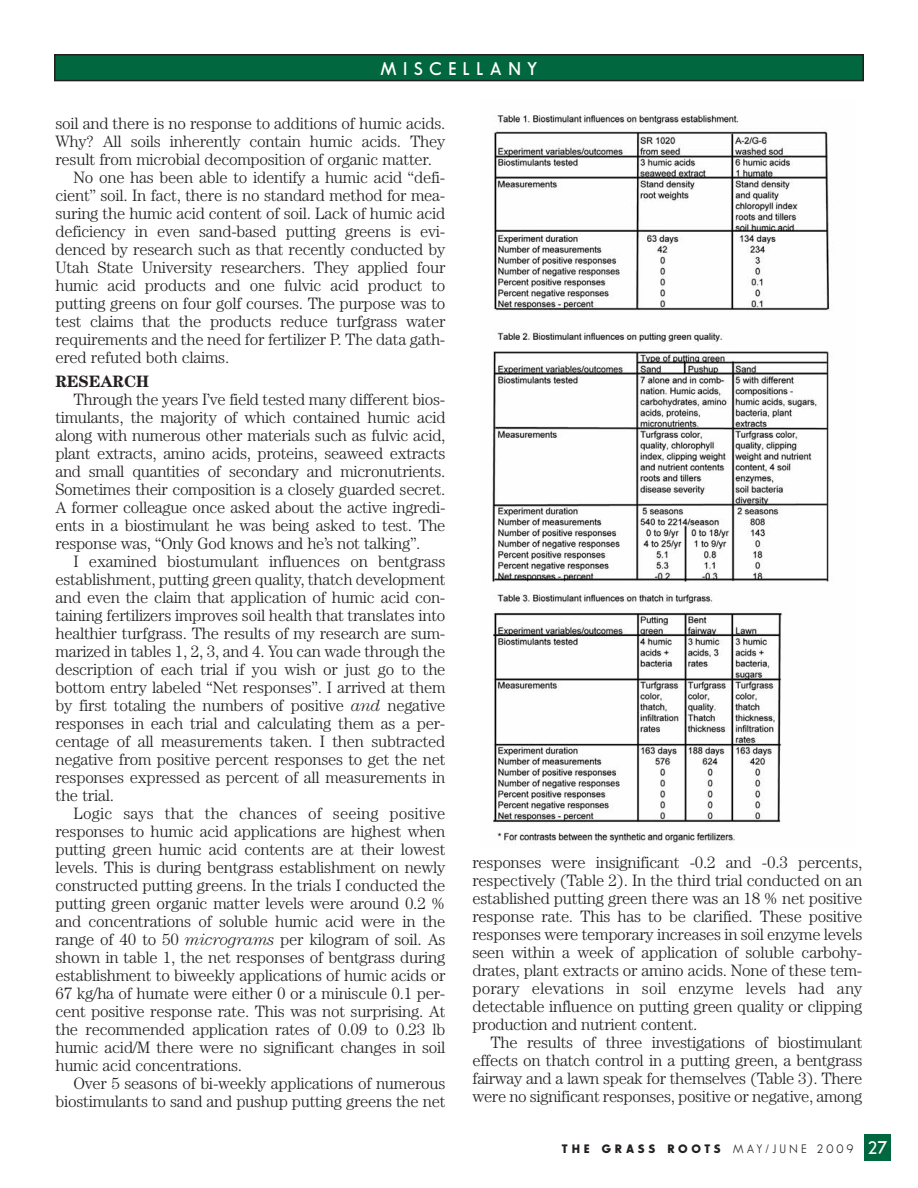
<style>
.page{position:relative;width:918px;height:1188px;background:#fff}
.page>*{position:absolute;margin:0;border:0;box-sizing:border-box;transform-origin:0 0}
.t1{font:600 18px "Sans Serif FLF";letter-spacing:.355em;color:#fff}
.t2{font:300 16.5px "Century";letter-spacing:-.015em;color:#231f20}
.t3{font:300 16.5px "Century";letter-spacing:.005em;color:#231f20}
.t4{font:700 16.5px "Century";letter-spacing:-.01em;color:#231f20}
.t5{font:700 12px "Sans Serif FLF";letter-spacing:.31em;color:#231f20}
.s1{font-style:italic}
.s2{font-weight:400}
.s3{font-weight:600;font-size:18px;color:#fff}
</style>
<div class="page">
<div style="left:864px;top:1134px;width:27px;height:27px;background:#00673e"></div>
<div style="left:55px;top:55px;width:808px;height:26px;background:#00673e"></div>
<div style="left:54px;top:54px;width:810px;height:27px;border:2px solid #231f20"></div>
<img style="left:492px;top:115px;width:338px;height:709px">
<img style="left:497px;top:832px;width:238px;height:11px">
<p class="t1" style="left:381px;top:61px;width:158px">MISCELLANY</p>
<p class="t2" style="left:55px;top:118px;width:391px">soil and there is no response to additions of humic acids.</p>
<p class="t2" style="left:55px;top:136px;width:391px">Why? All soils inherently contain humic acids. They</p>
<p class="t2" style="left:55px;top:154px;width:378px">result from microbial decomposition of organic matter.</p>
<p class="t2" style="left:74px;top:172px;width:373px">No one has been able to identify a humic acid “defi-</p>
<p class="t2" style="left:55px;top:190px;width:391px">cient” soil. In fact, there is no standard method for mea-</p>
<p class="t2" style="left:55px;top:208px;width:391px">suring the humic acid content of soil. Lack of humic acid</p>
<p class="t2" style="left:55px;top:226px;width:391px">deficiency in even sand-based putting greens is evi-</p>
<p class="t2" style="left:55px;top:244px;width:391px">denced by research such as that recently conducted by</p>
<p class="t2" style="left:55px;top:262px;width:391px">Utah State University researchers. They applied four</p>
<p class="t2" style="left:55px;top:280px;width:391px">humic acid products and one fulvic acid product to</p>
<p class="t2" style="left:55px;top:298px;width:391px">putting greens on four golf courses. The purpose was to</p>
<p class="t2" style="left:55px;top:316px;width:391px">test claims that the products reduce turfgrass water</p>
<p class="t2" style="left:55px;top:334px;width:391px">requirements and the need for fertilizer P. The data gath-</p>
<p class="t2" style="left:55px;top:352px;width:175px">ered refuted both claims.</p>
<p class="t4" style="left:55px;top:376px;width:95px">RESEARCH</p>
<p class="t2" style="left:74px;top:394px;width:373px">Through the years I’ve field tested many different bios-</p>
<p class="t2" style="left:55px;top:412px;width:392px">timulants, the majority of which contained humic acid</p>
<p class="t2" style="left:55px;top:430px;width:392px">along with numerous other materials such as fulvic acid,</p>
<p class="t2" style="left:55px;top:448px;width:392px">plant extracts, amino acids, proteins, seaweed extracts</p>
<p class="t2" style="left:55px;top:466px;width:392px">and small quantities of secondary and micronutrients.</p>
<p class="t2" style="left:55px;top:484px;width:392px">Sometimes their composition is a closely guarded secret.</p>
<p class="t2" style="left:55px;top:502px;width:392px">A former colleague once asked about the active ingredi-</p>
<p class="t2" style="left:55px;top:520px;width:392px">ents in a biostimulant he was being asked to test. The</p>
<p class="t2" style="left:55px;top:538px;width:366px">response was, “Only God knows and he’s not talking”.</p>
<p class="t2" style="left:74px;top:556px;width:373px">I examined biostumulant influences on bentgrass</p>
<p class="t2" style="left:55px;top:574px;width:391px">establishment, putting green quality, thatch development</p>
<p class="t2" style="left:55px;top:592px;width:391px">and even the claim that application of humic acid con-</p>
<p class="t2" style="left:55px;top:610px;width:392px">taining fertilizers improves soil health that translates into</p>
<p class="t2" style="left:55px;top:628px;width:391px">healthier turfgrass. The results of my research are sum-</p>
<p class="t2" style="left:55px;top:646px;width:391px">marized in tables 1, 2, 3, and 4. You can wade through the</p>
<p class="t2" style="left:55px;top:664px;width:392px">description of each trial if you wish or just go to the</p>
<p class="t2" style="left:55px;top:682px;width:391px">bottom entry labeled “Net responses”. I arrived at them</p>
<p class="t2" style="left:55px;top:700px;width:391px">by first totaling the numbers of positive <span class="s1">and</span> negative</p>
<p class="t2" style="left:55px;top:718px;width:391px">responses in each trial and calculating them as a per-</p>
<p class="t2" style="left:55px;top:736px;width:391px">centage of all measurements taken. I then subtracted</p>
<p class="t2" style="left:55px;top:754px;width:391px">negative from positive percent responses to get the net</p>
<p class="t2" style="left:55px;top:772px;width:391px">responses expressed as percent of all measurements in</p>
<p class="t2" style="left:55px;top:790px;width:60px">the trial.</p>
<p class="t3" style="left:74px;top:808px;width:373px">Logic says that the chances of seeing positive</p>
<p class="t2" style="left:55px;top:826px;width:391px">responses to humic acid applications are highest when</p>
<p class="t2" style="left:55px;top:844px;width:391px">putting green humic acid contents are at their lowest</p>
<p class="t2" style="left:55px;top:862px;width:391px">levels. This is during bentgrass establishment on newly</p>
<p class="t2" style="left:55px;top:880px;width:391px">constructed putting greens. In the trials I conducted the</p>
<p class="t2" style="left:55px;top:898px;width:391px">putting green organic matter levels were around 0.2 %</p>
<p class="t2" style="left:55px;top:916px;width:391px">and concentrations of soluble humic acid were in the</p>
<p class="t2" style="left:55px;top:934px;width:392px">range of 40 to 50 <span class="s1">micrograms</span> per kilogram of soil. As</p>
<p class="t2" style="left:55px;top:952px;width:391px">shown in table 1, the net responses of bentgrass during</p>
<p class="t2" style="left:55px;top:970px;width:391px">establishment to biweekly applications of humic acids or</p>
<p class="t2" style="left:55px;top:988px;width:391px">67 kg/ha of humate were either 0 or a miniscule 0.1 per-</p>
<p class="t2" style="left:55px;top:1006px;width:391px">cent positive response rate. This was not surprising. At</p>
<p class="t2" style="left:55px;top:1024px;width:391px">the recommended application rates of 0.09 to 0.23 lb</p>
<p class="t2" style="left:55px;top:1042px;width:391px">humic acid/M there were no significant changes in soil</p>
<p class="t2" style="left:55px;top:1060px;width:188px">humic acid concentrations.</p>
<p class="t2" style="left:74px;top:1078px;width:373px">Over 5 seasons of bi-weekly applications of numerous</p>
<p class="t2" style="left:55px;top:1096px;width:391px">biostimulants to sand and pushup putting greens the net</p>
<p class="t2" style="left:472px;top:857px;width:391px">responses were insignificant -0.2 and -0.3 percents,</p>
<p class="t2" style="left:472px;top:875px;width:391px">respectively (Table 2). In the third trial conducted on an</p>
<p class="t2" style="left:472px;top:893px;width:391px">established putting green there was an 18 % net positive</p>
<p class="t2" style="left:472px;top:911px;width:391px">response rate. This has to be clarified. These positive</p>
<p class="t2" style="left:472px;top:929px;width:391px">responses were temporary increases in soil enzyme levels</p>
<p class="t2" style="left:472px;top:947px;width:391px">seen within a week of application of soluble carbohy-</p>
<p class="t2" style="left:472px;top:965px;width:391px">drates, plant extracts or amino acids. None of these tem-</p>
<p class="t3" style="left:472px;top:983px;width:392px">porary elevations in soil enzyme levels had any</p>
<p class="t2" style="left:472px;top:1001px;width:391px">detectable influence on putting green quality or clipping</p>
<p class="t2" style="left:472px;top:1019px;width:227px">production and nutrient content.</p>
<p class="t2" style="left:491px;top:1037px;width:374px">The results of three investigations of biostimulant</p>
<p class="t2" style="left:472px;top:1055px;width:392px">effects on thatch control in a putting green, a bentgrass</p>
<p class="t2" style="left:472px;top:1073px;width:392px">fairway and a lawn speak for themselves (Table 3). There</p>
<p class="t2" style="left:472px;top:1091px;width:392px">were no significant responses, positive or negative, among</p>
<p class="t5" style="left:562px;top:1144px;width:328px">THE GRASS ROOTS <span class="s2">MAY/JUNE 2009</span> <span class="s3">27</span></p>
</div>
